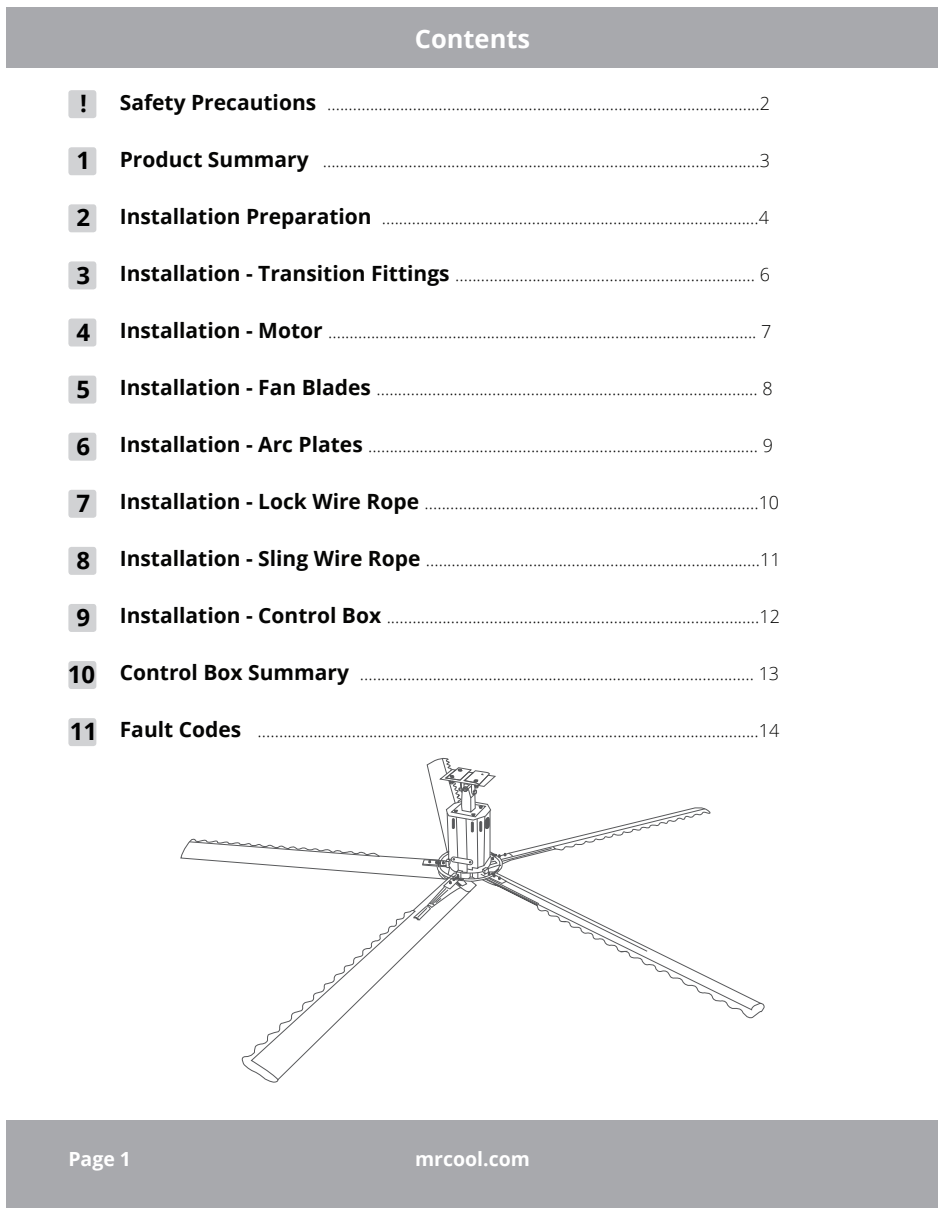
<style>
.page{position:relative;width:945px;height:1215px;background:#fff}
.page>*{position:absolute;margin:0;border:0;box-sizing:border-box;transform-origin:0 0}
.t1{font:700 25.5px "Open Sans";color:#fff}
.t2{font:700 24px "Open Sans";color:#000}
.t3{font:700 19.5px "Open Sans";color:#fff}
.t4{font:300 18px "Open Sans";color:#050504}
.s1{font-weight:700;font-size:21px}
</style>
<div class="page">
<div style="left:7px;top:1120px;width:931px;height:88px;background:#a8a9ad"></div>
<div style="left:7px;top:7px;width:931px;height:61px;background:#a8a9ad"></div>
<div style="left:68px;top:90px;width:28px;height:28px;background:#d1d2d4;border-radius:3px"></div>
<div style="left:68px;top:147px;width:28px;height:28px;background:#d1d2d4;border-radius:3px"></div>
<div style="left:68px;top:204px;width:28px;height:28px;background:#d1d2d4;border-radius:3px"></div>
<div style="left:68px;top:261px;width:28px;height:28px;background:#d1d2d4;border-radius:3px"></div>
<div style="left:68px;top:319px;width:28px;height:28px;background:#d1d2d4;border-radius:3px"></div>
<div style="left:68px;top:376px;width:28px;height:28px;background:#d1d2d4;border-radius:3px"></div>
<div style="left:68px;top:433px;width:28px;height:28px;background:#d1d2d4;border-radius:3px"></div>
<div style="left:68px;top:490px;width:28px;height:28px;background:#d1d2d4;border-radius:3px"></div>
<div style="left:68px;top:547px;width:28px;height:28px;background:#d1d2d4;border-radius:3px"></div>
<div style="left:68px;top:604px;width:28px;height:28px;background:#d1d2d4;border-radius:3px"></div>
<div style="left:68px;top:661px;width:28px;height:28px;background:#d1d2d4;border-radius:3px"></div>
<div style="left:68px;top:718px;width:28px;height:28px;background:#d1d2d4;border-radius:3px"></div>
<svg style="left:180px;top:757px;width:584px;height:326px"></svg>
<h2 class="t2" style="left:80px;top:87px;width:8px">!</h2>
<h2 class="t2" style="left:76px;top:144px;width:15px">1</h2>
<h2 class="t2" style="left:76px;top:201px;width:15px">2</h2>
<h2 class="t2" style="left:76px;top:258px;width:15px">3</h2>
<h2 class="t2" style="left:76px;top:315px;width:15px">4</h2>
<h2 class="t2" style="left:76px;top:372px;width:15px">5</h2>
<h2 class="t2" style="left:76px;top:429px;width:15px">6</h2>
<h2 class="t2" style="left:76px;top:486px;width:15px">7</h2>
<h2 class="t2" style="left:76px;top:543px;width:15px">8</h2>
<h2 class="t2" style="left:76px;top:600px;width:15px">9</h2>
<h2 class="t2" style="left:68px;top:657px;width:29px">10</h2>
<h2 class="t2" style="left:70px;top:715px;width:29px">11</h2>
<h1 class="t1" style="left:415px;top:20px;width:117px">Contents</h1>
<p class="t4" style="left:120px;top:92px;width:652px"><span class="s1">Safety Precautions</span> .....................................................................................................2</p>
<p class="t4" style="left:120px;top:149px;width:652px"><span class="s1">Product Summary</span> ......................................................................................................3</p>
<p class="t4" style="left:120px;top:206px;width:651px"><span class="s1">Installation Preparation</span> ........................................................................................4</p>
<p class="t4" style="left:120px;top:263px;width:652px"><span class="s1">Installation - Transition Fittings</span> ...................................................................... 6</p>
<p class="t4" style="left:120px;top:320px;width:653px"><span class="s1">Installation - Motor</span> .................................................................................................... 7</p>
<p class="t4" style="left:120px;top:377px;width:654px"><span class="s1">Installation - Fan Blades</span> ......................................................................................... 8</p>
<p class="t4" style="left:120px;top:434px;width:655px"><span class="s1">Installation - Arc Plates</span> ........................................................................................... 9</p>
<p class="t4" style="left:120px;top:491px;width:661px"><span class="s1">Installation - Lock Wire Rope</span> ..............................................................................10</p>
<p class="t4" style="left:120px;top:548px;width:662px"><span class="s1">Installation - Sling Wire Rope</span> ..............................................................................11</p>
<p class="t4" style="left:120px;top:605px;width:662px"><span class="s1">Installation - Control Box</span> .......................................................................................12</p>
<p class="t4" style="left:120px;top:662px;width:661px"><span class="s1">Control Box Summary</span> ............................................................................................ 13</p>
<p class="t4" style="left:120px;top:719px;width:661px"><span class="s1">Fault Codes</span> .....................................................................................................................14</p>
<p class="t3" style="left:68px;top:1146px;width:64px">Page 1</p>
<p class="t3" style="left:415px;top:1146px;width:116px">mrcool.com</p>
</div>
